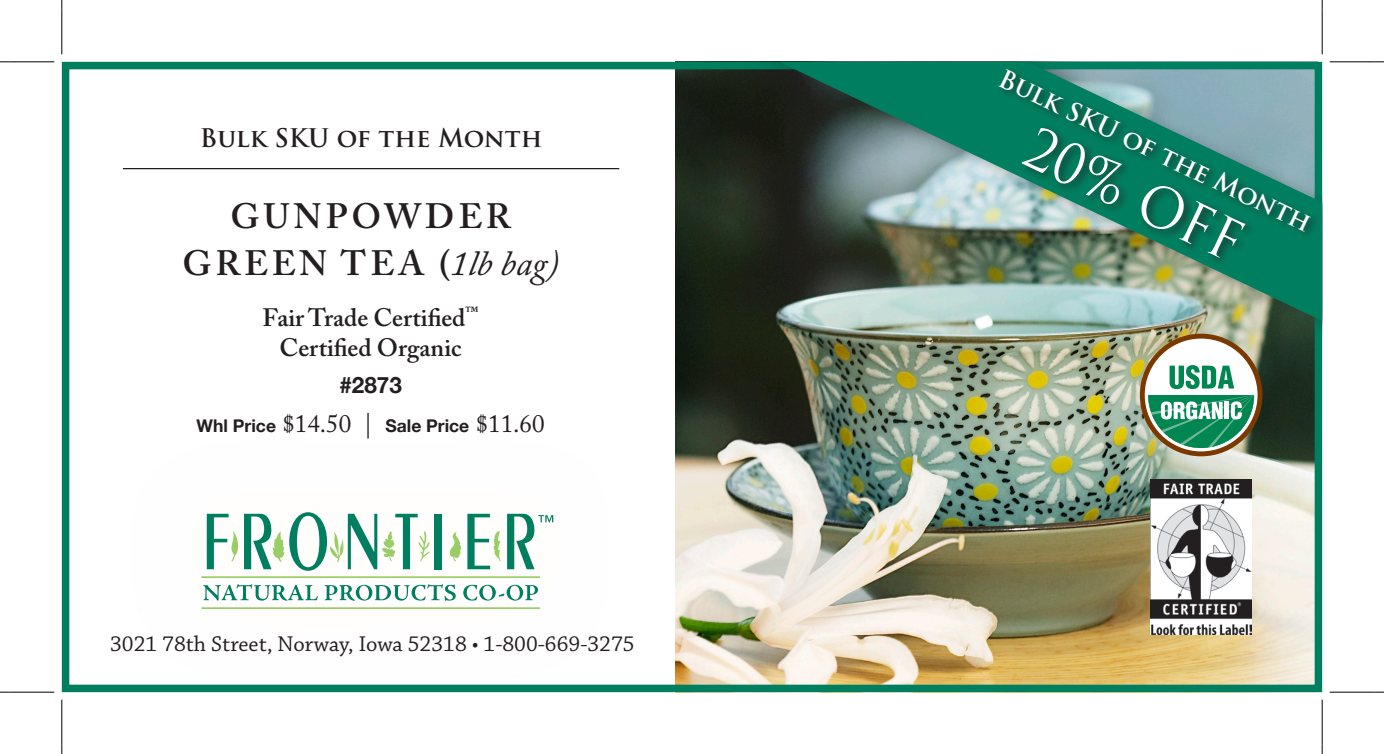
<style>
.page{position:relative;width:1384px;height:754px;background:#fff}
.page>*{position:absolute;margin:0;border:0;box-sizing:border-box;transform-origin:0 0}
.t1{font:55px "Trajan Pro";color:#fff;scale:.95 1}
.t2{font:600 35px/47.5px "Adobe Caslon Pro";letter-spacing:.115em;color:#231f20;text-align:center}
.t3{font:600 25px/30px "Adobe Caslon Pro";color:#231f20;text-align:center}
.t4{font:700 25px "Trajan Pro";color:#fff}
.t5{font:700 25px "Trajan Pro";color:#231f20}
.t6{font:22.5px "Chaparral Pro";color:#231f20}
.t7{font:700 22.5px "Helvetica Neue";color:#231f20}
.t8{font:700 17.5px "Helvetica Neue";color:#231f20}
.s1{font-weight:400;font-style:italic}
.s2{font-family:"Adobe Caslon Pro";font-weight:400;font-size:25px}
</style>
<div class="page">
<img style="left:675px;top:71px;width:638px;height:612px">
<div style="left:62px;top:62px;width:1260px;height:630px;border:8px solid #007f60"></div>
<div style="left:701px;top:62px;width:621px;height:311px;background:#231f20;opacity:.3"></div>
<img style="left:779px;top:62px;width:543px;height:259px">
<hr style="left:123px;top:168px;width:496px;height:1px;background:#231f20">
<div style="left:994px;top:65px;width:326px;height:203px;background:#231f20;opacity:.75"></div>
<div style="left:435px;top:514px;width:7px;height:55px;background:#007f60"></div>
<svg style="left:507px;top:514px;width:46px;height:55px"></svg>
<svg style="left:244px;top:512px;width:186px;height:58px"></svg>
<svg style="left:207px;top:514px;width:31px;height:55px"></svg>
<svg style="left:449px;top:514px;width:52px;height:55px"></svg>
<svg style="left:203px;top:584px;width:115px;height:16px"></svg>
<svg style="left:325px;top:584px;width:131px;height:16px"></svg>
<svg style="left:463px;top:584px;width:75px;height:16px"></svg>
<hr style="left:201px;top:576px;width:339px;height:2px;background:#99cd65">
<hr style="left:201px;top:607px;width:339px;height:2px;background:#99cd65">
<img style="left:1150px;top:479px;width:102px;height:155px">
<div style="left:1142px;top:336px;width:118px;height:118px;background:#fff;border-radius:50%"></div>
<div style="left:1140px;top:334px;width:122px;height:122px;border:5px solid #7b3900;border-radius:50%"></div>
<svg style="left:1169px;top:365px;width:65px;height:24px"></svg>
<svg style="left:1148px;top:395px;width:106px;height:53px"></svg>
<hr style="left:0;top:61px;width:38px;height:1px;background:#000">
<hr style="left:1346px;top:61px;width:38px;height:1px;background:#000">
<hr style="left:0;top:691px;width:38px;height:1px;background:#000">
<hr style="left:1346px;top:691px;width:38px;height:1px;background:#000">
<hr style="left:61px;top:0;width:1px;height:38px;background:#000">
<hr style="left:61px;top:716px;width:1px;height:38px;background:#000">
<hr style="left:1321px;top:0;width:1px;height:38px;background:#000">
<hr style="left:1321px;top:716px;width:1px;height:38px;background:#000">
<hr style="left:9px;top:61px;width:45px;height:1px;background:#000">
<hr style="left:1329px;top:61px;width:45px;height:1px;background:#000">
<hr style="left:9px;top:691px;width:45px;height:1px;background:#000">
<hr style="left:1329px;top:691px;width:45px;height:1px;background:#000">
<hr style="left:61px;top:9px;width:1px;height:45px;background:#000">
<hr style="left:61px;top:699px;width:1px;height:45px;background:#000">
<hr style="left:1321px;top:9px;width:1px;height:45px;background:#000">
<hr style="left:1321px;top:699px;width:1px;height:45px;background:#000">
<p class="t5" style="left:200px;top:122px;width:344px">Bulk SKU of the Month</p>
<p class="t2" style="left:182px;top:192px;width:378px">GUNPOWDER<br>GREEN TEA (<span class="s1">1lb bag)</span></p>
<p class="t3" style="left:262px;top:302px;width:218px">Fair Trade Certified<sup>™<br></sup>Certified Organic</p>
<p class="t7" style="left:339px;top:371px;width:64px">#2873</p>
<p class="t8" style="left:197px;top:414px;width:349px">Whl Price <span class="s2">$14.50 |</span> Sale Price <span class="s2">$11.60</span></p>
<p class="t6" style="left:110px;top:631px;width:526px">3021 78th Street, Norway, Iowa 52318 • 1-800-669-3275</p>
<p class="t4" style="left:1008px;top:61px;width:344px;rotate:26deg">Bulk SKU of the Month</p>
<p class="t1" style="left:1044px;top:112px;width:247px;rotate:26deg">20% OFF</p>
</div>
